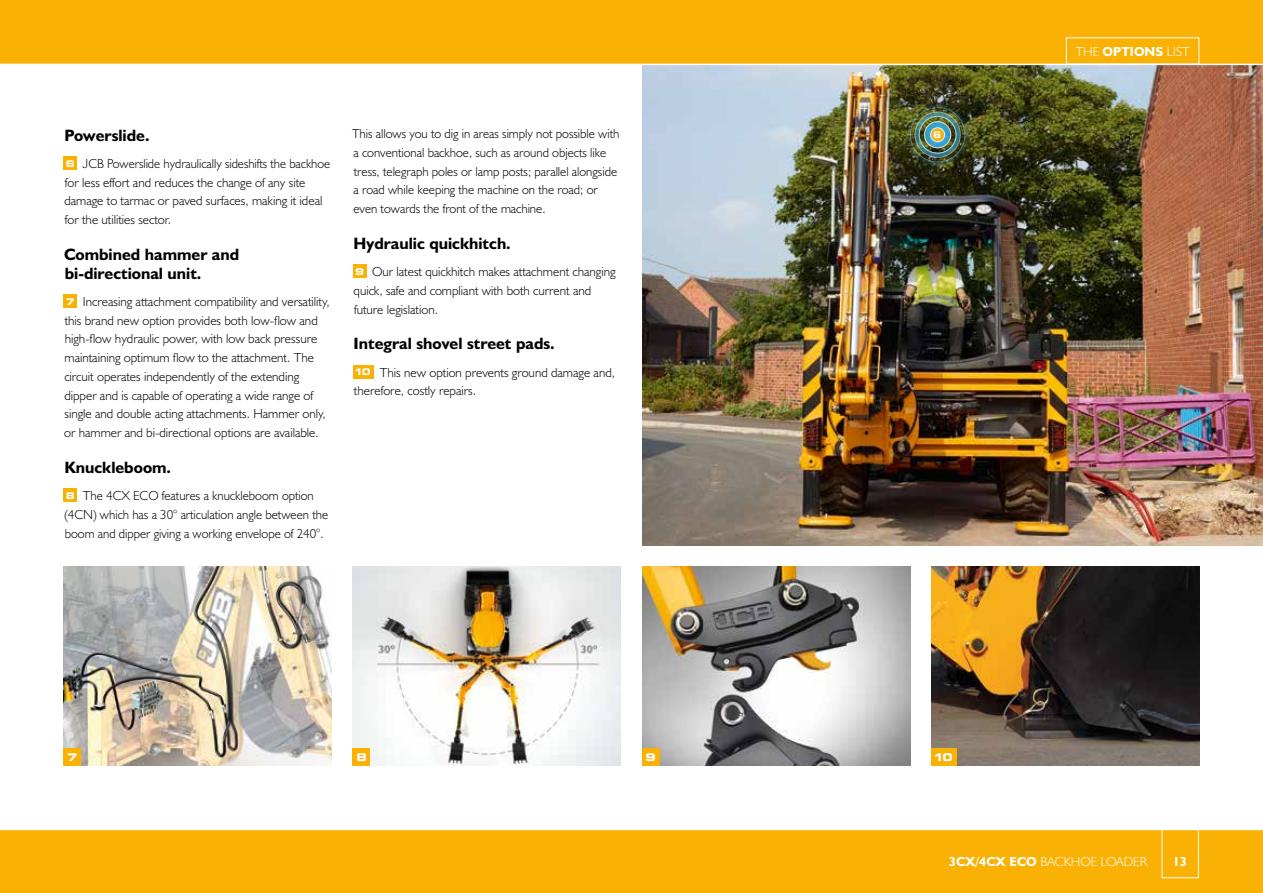
<style>
.page{position:relative;width:1263px;height:893px;background:#fff}
.page>*{position:absolute;margin:0;border:0;box-sizing:border-box;transform-origin:0 0}
.t1{font:16.5px/18.8px "JCB Bold";color:#000}
.t2{font:13.2px/18.8px "JCB Light";color:#000}
.t3{font:13.2px "JCB Light";color:#fff}
.t4{font:13.2px "JCB Bold";color:#fff}
.t5{font:700 expanded 10.5px "Square 721 BT";color:#fff}
.t6{font:700 expanded 9px "Square 721 BT";color:#fff;scale:.9 1}
.s1{font-family:"Square 721 BT";font-weight:700;font-stretch:expanded;font-size:9.15px;color:#fff}
.s2{font-family:"JCB Bold"}
</style>
<div class="page">
<img style="left:642px;top:567px;width:268px;height:198px">
<img style="left:642px;top:65px;width:621px;height:481px">
<img style="left:64px;top:567px;width:268px;height:198px">
<div style="left:642px;top:748px;width:17px;height:17px;background:#f9b104"></div>
<img style="left:931px;top:567px;width:268px;height:198px">
<div style="left:0;top:0;width:1263px;height:64px;background:#f9b104"></div>
<div style="left:0;top:829px;width:1263px;height:64px;background:#f9b104"></div>
<hr style="left:0;top:829px;width:1263px;height:1px;background:#fff">
<div style="left:1162px;top:816px;width:37px;height:62px;border:1px solid #fff"></div>
<div style="left:64px;top:157px;width:13px;height:13px;background:#f9b104"></div>
<div style="left:64px;top:295px;width:13px;height:13px;background:#f9b104"></div>
<div style="left:64px;top:489px;width:13px;height:13px;background:#f9b104"></div>
<div style="left:353px;top:265px;width:13px;height:13px;background:#f9b104"></div>
<div style="left:353px;top:365px;width:20px;height:13px;background:#f9b104"></div>
<div style="left:64px;top:748px;width:17px;height:17px;background:#f9b104"></div>
<img style="left:353px;top:567px;width:268px;height:198px">
<div style="left:353px;top:748px;width:17px;height:17px;background:#f9b104"></div>
<div style="left:931px;top:748px;width:26px;height:17px;background:#f9b104"></div>
<img style="left:905px;top:103px;width:65px;height:64px">
<p class="t1" style="left:64px;top:125px;width:87px">Powerslide.</p>
<p class="t2" style="left:64px;top:154px;width:267px"><span class="s1">6</span> JCB Powerslide hydraulically sideshifts the backhoe for less effort and reduces the change of any site damage to tarmac or paved surfaces, making it ideal for the utilities sector.</p>
<p class="t1" style="left:64px;top:244px;width:177px">Combined hammer and bi-directional unit.</p>
<p class="t2" style="left:64px;top:292px;width:267px"><span class="s1">7</span> Increasing attachment compatibility and versatility, this brand new option provides both low-flow and high-flow hydraulic power, with low back pressure maintaining optimum flow to the attachment. The circuit operates independently of the extending dipper and is capable of operating a wide range of single and double acting attachments. Hammer only, or hammer and bi-directional options are available.</p>
<p class="t1" style="left:64px;top:457px;width:108px">Knuckleboom.</p>
<p class="t2" style="left:64px;top:486px;width:265px"><span class="s1">8</span> The 4CX ECO features a knuckleboom option (4CN) which has a 30° articulation angle between the boom and dipper giving a working envelope of 240°.</p>
<p class="t2" style="left:352px;top:124px;width:269px">This allows you to dig in areas simply not possible with a conventional backhoe, such as around objects like tress, telegraph poles or lamp posts; parallel alongside a road while keeping the machine on the road; or even towards the front of the machine.</p>
<p class="t1" style="left:354px;top:233px;width:159px">Hydraulic quickhitch.</p>
<p class="t2" style="left:354px;top:262px;width:264px"><span class="s1">9</span> Our latest quickhitch makes attachment changing quick, safe and compliant with both current and future legislation.</p>
<p class="t1" style="left:354px;top:334px;width:203px">Integral shovel street pads.</p>
<p class="t2" style="left:354px;top:362px;width:263px"><span class="s1">10</span> This new option prevents ground damage and, therefore, costly repairs.</p>
<p class="t6" style="left:933px;top:129px;width:10px">6</p>
<p class="t5" style="left:67px;top:751px;width:12px">7</p>
<p class="t5" style="left:356px;top:751px;width:12px">8</p>
<p class="t5" style="left:933px;top:751px;width:21px">10</p>
<p class="t5" style="left:645px;top:751px;width:12px">9</p>
<p class="t3" style="left:1076px;top:43px;width:115px">THE <span class="s2">OPTIONS</span> LIST</p>
<p class="t3" style="left:949px;top:853px;width:200px"><span class="s2">3CX/4CX ECO</span> BACKHOE LOADER</p>
<p class="t4" style="left:1173px;top:853px;width:16px">13</p>
</div>
